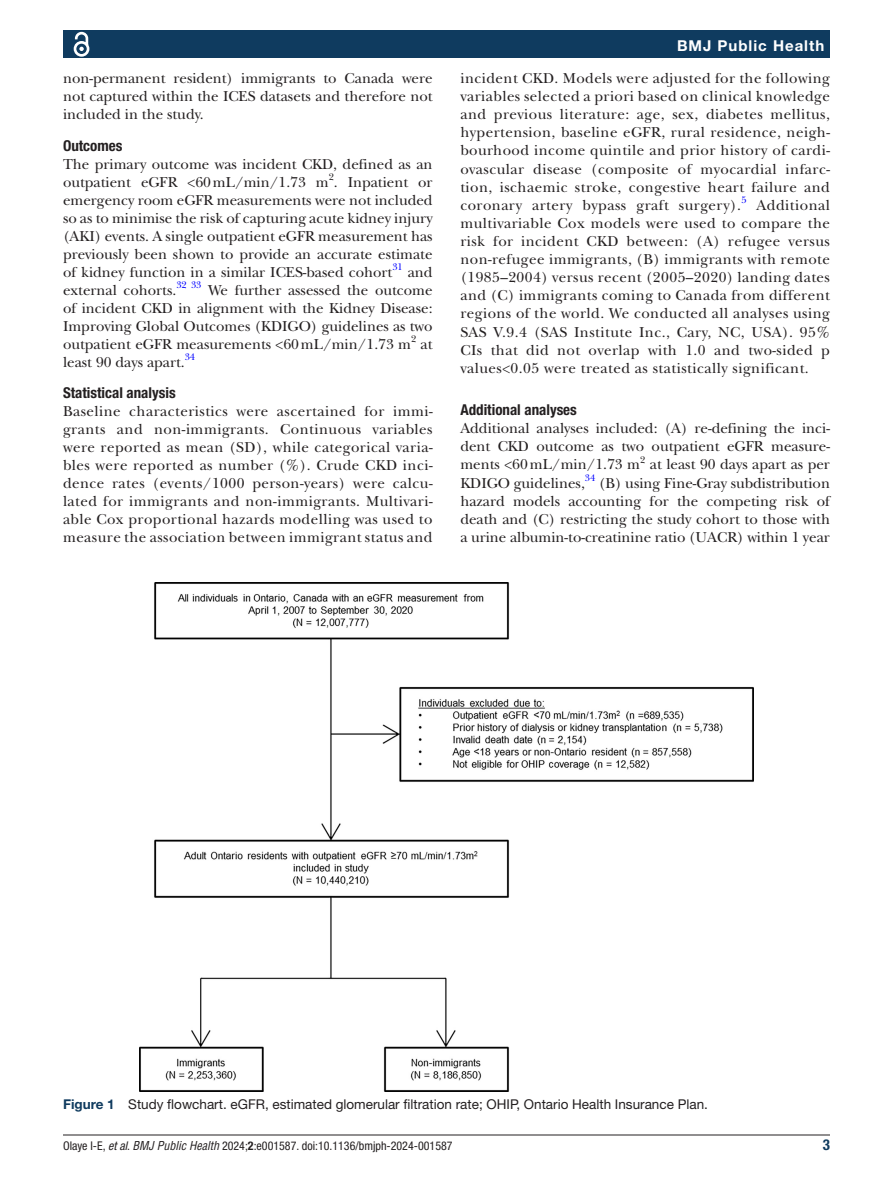
<style>
.page{position:relative;width:893px;height:1191px;background:#fff}
.page>*{position:absolute;margin:0;border:0;box-sizing:border-box;transform-origin:0 0}
.t1{font:15px/18.1px "New Baskerville";color:#231f20;text-align:justify}
.t2{font:700 condensed 15px "Helvetica Neue LT Std";color:#231f20}
.t3{font:700 15px "Helvetica Neue LT Std";letter-spacing:.065em;color:#fff}
.t4{font:700 condensed 15px "Helvetica Neue LT Std";color:#0f3b5f}
.t5{font:13.5px "Helvetica Neue LT Std";color:#231f20}
.t6{font:condensed 12px "Helvetica Neue LT Std";color:#231f20}
.t7{font:9.9px "New Baskerville";color:#00f}
.t8{font:9.9px "New Baskerville";color:#231f20}
.s1{font-weight:700;color:#0f3b5f}
.s2{font-style:italic}
.s3{font-family:"Helvetica LT Std";font-style:italic}
.s4{font-weight:700}
</style>
<div class="page">
<hr style="left:63px;top:1134px;width:767px;height:1px;background:#231f20">
<div style="left:63px;top:31px;width:767px;height:27px;background:#0f3b5f"></div>
<svg style="left:73px;top:31px;width:17px;height:26px"></svg>
<img style="left:140px;top:582px;width:613px;height:509px">
<p class="t1" style="left:63px;top:69px;width:371px">non-permanent resident) immigrants to Canada were not captured within the ICES datasets and therefore not included in the study.</p>
<p class="t2" style="left:63px;top:136px;width:61px">Outcomes</p>
<p class="t1" style="left:63px;top:155px;width:371px">The primary outcome was incident CKD, defined as an outpatient eGFR &lt;60mL/min/1.73 m . Inpatient or</p>
<p class="t8" style="left:329px;top:171px;width:7px">2</p>
<p class="t1" style="left:63px;top:191px;width:371px">emergency room eGFR measurements were not included so as to minimise the risk of capturing acute kidney injury (AKI) events. A single outpatient eGFR measurement has previously been shown to provide an accurate estimate of kidney function in a similar ICES-based cohort</p>
<p class="t7" style="left:392px;top:261px;width:12px">31</p>
<p class="t1" style="left:408px;top:263px;width:26px">and</p>
<p class="t1" style="left:63px;top:281px;width:115px">external cohorts.</p>
<p class="t7" style="left:176px;top:279px;width:27px">32 33</p>
<p class="t1" style="left:63px;top:281px;width:371px;text-indent:145px">We further assessed the outcome of incident CKD in alignment with the Kidney Disease:<br>Improving Global Outcomes (KDIGO) guidelines as two outpatient eGFR measurements &lt;60mL/min/1.73 m</p>
<p class="t8" style="left:411px;top:333px;width:7px">2</p>
<p class="t1" style="left:421px;top:335px;width:14px">at</p>
<p class="t1" style="left:63px;top:353px;width:123px">least 90 days apart.</p>
<p class="t7" style="left:185px;top:351px;width:12px">34</p>
<p class="t2" style="left:63px;top:384px;width:114px">Statistical analysis</p>
<p class="t1" style="left:63px;top:402px;width:371px">Baseline characteristics were ascertained for immi&shy;grants and non-immigrants. Continuous variables were reported as mean (SD), while categorical varia&shy;bles were reported as number (%). Crude CKD inci&shy;dence rates (events/1000 person-years) were calcu&shy;lated for immigrants and non-immigrants. Multivari&shy;able Cox proportional hazards modelling was used to measure the association between immigrant status and</p>
<p class="t3" style="left:677px;top:36px;width:149px">BMJ Public Health</p>
<p class="t1" style="left:460px;top:69px;width:371px">incident CKD. Models were adjusted for the following variables selected a priori based on clinical knowledge and previous literature: age, sex, diabetes mellitus, hypertension, baseline eGFR, rural residence, neigh&shy;bourhood income quintile and prior history of cardi&shy;ovascular disease (composite of myocardial infarc&shy;tion, ischaemic stroke, congestive heart failure and coronary artery bypass graft surgery).</p>
<p class="t7" style="left:741px;top:194px;width:7px">5</p>
<p class="t1" style="left:460px;top:196px;width:371px;text-indent:296px">Additional multivariable Cox models were used to compare the risk for incident CKD between: (A) refugee versus non-refugee immigrants, (B) immigrants with remote (1985–2004) versus recent (2005–2020) landing dates and (C) immigrants coming to Canada from different regions of the world. We conducted all analyses using SAS V.9.4 (SAS Institute Inc., Cary, NC, USA). 95% CIs that did not overlap with 1.0 and two-sided p values&lt;0.05 were treated as statistically significant.</p>
<p class="t2" style="left:460px;top:401px;width:118px">Additional analyses</p>
<p class="t1" style="left:460px;top:419px;width:371px">Additional analyses included: (A) re-defining the inci&shy;dent CKD outcome as two outpatient eGFR measure&shy;ments &lt;60mL/min/1.73 m<sup>2</sup> at least 90 days apart as per KDIGO guidelines,</p>
<p class="t7" style="left:585px;top:472px;width:12px">34</p>
<p class="t1" style="left:460px;top:474px;width:371px;text-indent:138px">(B) using Fine-Gray subdistribution hazard models accounting for the competing risk of death and (C) restricting the study cohort to those with a urine albumin-to-creatinine ratio (UACR) within 1 year</p>
<p class="t5" style="left:63px;top:1096px;width:646px"><span class="s1">Figure 1</span> Study flowchart. eGFR, estimated glomerular filtration rate; OHIP, Ontario Health Insurance Plan.</p>
<p class="t6" style="left:63px;top:1138px;width:391px">Olaye I-E, <span class="s2">et al</span>. <span class="s3">BMJ Public Health</span> 2024;<span class="s4">2</span>:e001587. doi:10.1136/bmjph-2024-001587</p>
<p class="t4" style="left:823px;top:1135px;width:9px">3</p>
</div>
